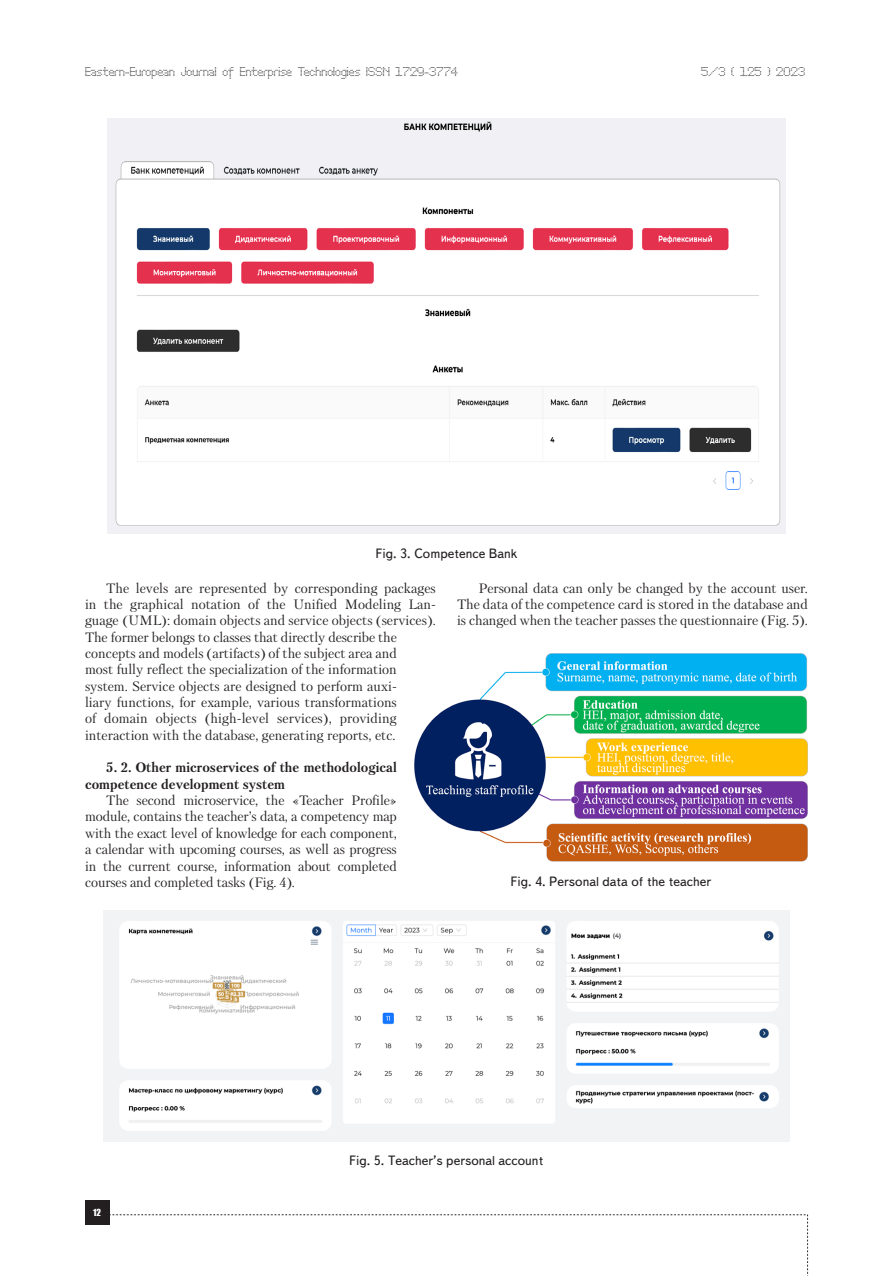
<style>
.page{position:relative;width:893px;height:1276px;background:#fff}
.page>*{position:absolute;margin:0;border:0;box-sizing:border-box;transform-origin:0 0}
.Text__англ__отступ{font:13.5px/16.4px "Petersburg C";color:#231f20;text-align:justify}
.Подпись_рисунка{font:13.5px "Text Book C";color:#231f20}
.Text__англ__отступ-2{font:700 13.5px/16.4px "Petersburg C";color:#231f20}
.t1{font:12px "Perfo C";letter-spacing:.015em;color:#231f20}
.t2{font:9px "Impact";color:#fff}
</style>
<div class="page">
<div style="left:85px;top:1200px;width:24px;height:24px;background:#231f20"></div>
<svg style="left:109px;top:1214px;width:699px;height:62px"></svg>
<img style="left:107px;top:118px;width:679px;height:415px">
<img style="left:414px;top:653px;width:394px;height:208px">
<img style="left:103px;top:910px;width:686px;height:231px">
<p class="t1" style="left:85px;top:65px;width:374px">Eastern-European Journal of Enterprise Technologies ISSN 1729-3774</p>
<p class="t1" style="left:701px;top:65px;width:105px">5/3 ( 125 ) 2023</p>
<p class="Подпись_рисунка" style="left:376px;top:546px;width:143px">Fig. 3. Competence Bank</p>
<p class="Text__англ__отступ" style="left:85px;top:579px;width:352px;text-align:left;text-indent:21px">The levels are represented by corresponding packages in the graphical notation of the Unified Modeling Lan&shy;guage (UML): domain objects and service objects (services).<br>The former belongs to classes that directly describe the concepts and models (artifacts) of the subject area and<br>most fully reflect the specialization of the information system. Service objects are designed to perform auxi-<br>liary functions, for example, various transformations<br>of domain objects (high-level services), providing interaction with the database, generating reports, etc.</p>
<p class="Text__англ__отступ-2" style="left:85px;top:759px;width:313px;text-indent:21px">5. 2. Other microservices of the methodological competence development system</p>
<p class="Text__англ__отступ" style="left:85px;top:792px;width:313px;text-indent:21px">The second microservice, the «Teacher Profile» module, contains the teacher’s data, a competency map with the exact level of knowledge for each component, a calendar with upcoming courses, as well as progress in the current course, information about completed courses and completed tasks (Fig. 4).</p>
<p class="Text__англ__отступ" style="left:457px;top:579px;width:352px;text-indent:21px">Personal data can only be changed by the account user.<br>The data of the competence card is stored in the database and is changed when the teacher passes the questionnaire (Fig. 5).</p>
<p class="Подпись_рисунка" style="left:510px;top:874px;width:202px">Fig. 4. Personal data of the teacher</p>
<p class="t2" style="left:93px;top:1205px;width:9px">12</p>
<p class="Подпись_рисунка" style="left:349px;top:1153px;width:196px">Fig. 5. Teacher’s personal account</p>
</div>
